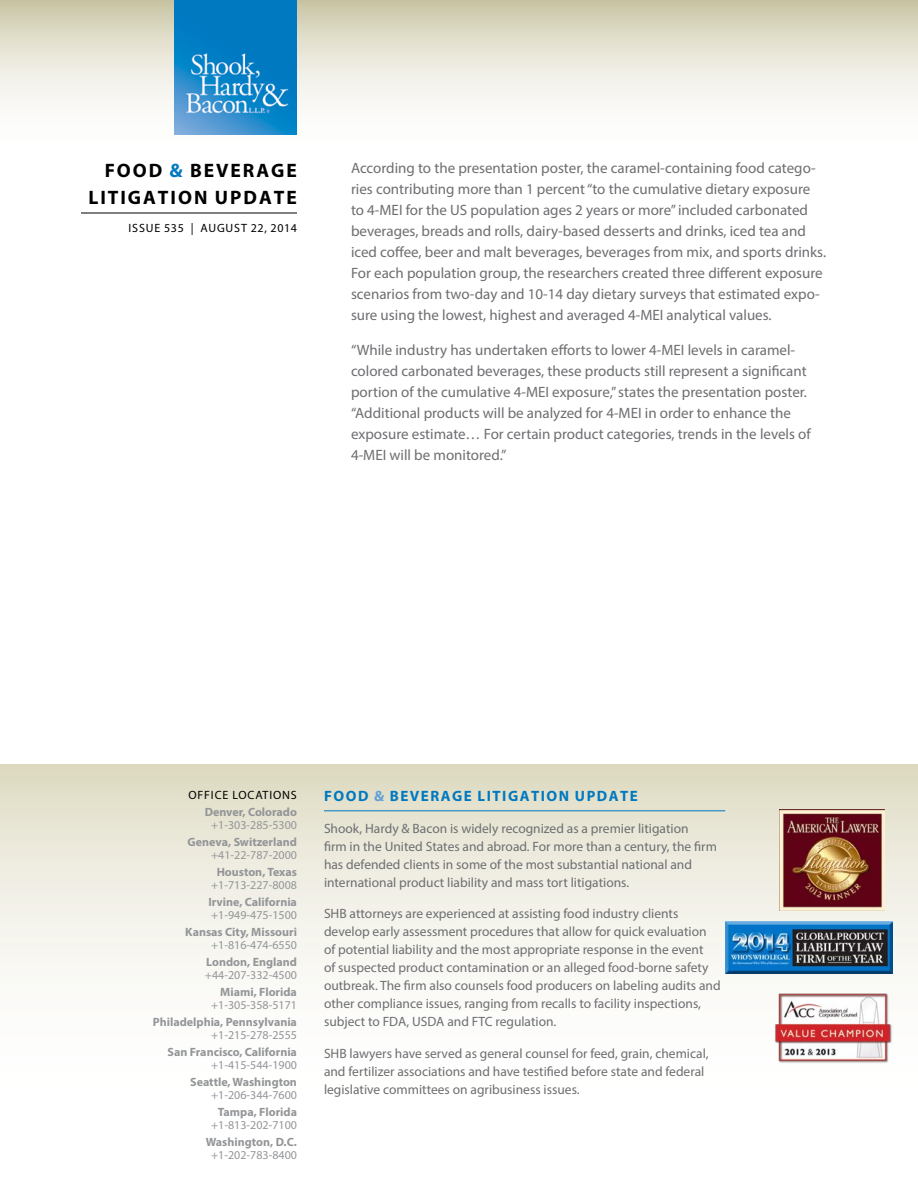
<style>
.page{position:relative;width:918px;height:1188px;background:#fff}
.page>*{position:absolute;margin:0;border:0;box-sizing:border-box;transform-origin:0 0}
.t1{font:700 19.5px/27px "Myriad Pro";letter-spacing:.1em;color:#000}
.t2{font:15px/21px "Myriad Pro";color:#6d6e71}
.t3{font:700 15px "Myriad Pro";letter-spacing:.1em;color:#0079c1}
.t4{font:13.5px/18px "Myriad Pro";color:#6d6e71}
.t5{font:700 12px "Myriad Pro";color:#939598}
.t6{font:12px "Myriad Pro";color:#939598}
.t7{font:12px "Myriad Pro";letter-spacing:.05em;color:#000}
.s1{color:#0079c1}
.s2{color:#63a0d6}
</style>
<div class="page">
<svg style="left:0;top:0;width:918px;height:135px"></svg>
<hr style="left:81px;top:213px;width:216px;height:1px;background:#000">
<img style="left:175px;top:0;width:122px;height:135px">
<div style="left:1px;top:764px;width:917px;height:414px;background:linear-gradient(to bottom,#e5e2cf,#fff)"></div>
<hr style="left:324px;top:810px;width:401px;height:1px;background:#0079c1">
<img style="left:780px;top:810px;width:105px;height:100px">
<img style="left:725px;top:921px;width:167px;height:53px">
<img style="left:774px;top:992px;width:118px;height:71px">
<h1 class="t1" style="left:88px;top:156px;width:210px;text-indent:16px">Food <span class="s1">&amp;</span> Beverage<br>Litigation UPDATE</h1>
<p class="t7" style="left:129px;top:221px;width:170px">Issue 535 | AUGUST 22, 2014</p>
<p class="t2" style="left:351px;top:157px;width:477px">According to the presentation poster, the caramel-containing food catego&shy;ries contributing more than 1 percent “to the cumulative dietary exposure to 4-MEI for the US population ages 2 years or more” included carbonated beverages, breads and rolls, dairy-based desserts and drinks, iced tea and iced coffee, beer and malt beverages, beverages from mix, and sports drinks.<br>For each population group, the researchers created three different exposure scenarios from two-day and 10-14 day dietary surveys that estimated expo&shy;sure using the lowest, highest and averaged 4-MEI analytical values.</p>
<p class="t2" style="left:351px;top:339px;width:461px">“While industry has undertaken efforts to lower 4-MEI levels in caramel&shy;colored carbonated beverages, these products still represent a significant portion of the cumulative 4-MEI exposure,” states the presentation poster. “Additional products will be analyzed for 4-MEI in order to enhance the exposure estimate… For certain product categories, trends in the levels of 4-MEI will be monitored.”</p>
<p class="t7" style="left:188px;top:788px;width:8px">offic</p>
<p class="t7" style="left:222px;top:788px;width:18px">e location</p>
<p class="t7" style="left:291px;top:788px;width:7px">s</p>
<p class="t5" style="left:205px;top:804px;width:94px">Denver, Colorado</p>
<p class="t6" style="left:211px;top:818px;width:87px">+1-303-285-5300</p>
<p class="t5" style="left:188px;top:834px;width:111px">Geneva, Switzerland</p>
<p class="t6" style="left:211px;top:848px;width:87px">+41-22-787-2000</p>
<p class="t5" style="left:217px;top:864px;width:82px">Houston, Texas</p>
<p class="t6" style="left:211px;top:878px;width:87px">+1-713-227-8008</p>
<p class="t5" style="left:208px;top:894px;width:90px">Irvine, California</p>
<p class="t6" style="left:211px;top:908px;width:87px">+1-949-475-1500</p>
<p class="t5" style="left:185px;top:924px;width:113px">Kansas City, Missouri</p>
<p class="t6" style="left:211px;top:938px;width:87px">+1-816-474-6550</p>
<p class="t5" style="left:206px;top:954px;width:92px">London, England</p>
<p class="t6" style="left:205px;top:968px;width:94px">+44-207-332-4500</p>
<p class="t5" style="left:220px;top:984px;width:78px">Miami, Florida</p>
<p class="t6" style="left:211px;top:998px;width:87px">+1-305-358-5171</p>
<p class="t5" style="left:153px;top:1014px;width:146px">Philadelphia, Pennsylvania</p>
<p class="t6" style="left:211px;top:1028px;width:87px">+1-215-278-2555</p>
<p class="t5" style="left:167px;top:1044px;width:131px">San Francisco, California</p>
<p class="t6" style="left:211px;top:1058px;width:87px">+1-415-544-1900</p>
<p class="t5" style="left:190px;top:1074px;width:108px">Seattle, Washington</p>
<p class="t6" style="left:211px;top:1088px;width:87px">+1-206-344-7600</p>
<p class="t5" style="left:218px;top:1104px;width:81px">Tampa, Florida</p>
<p class="t6" style="left:211px;top:1118px;width:87px">+1-813-202-7100</p>
<p class="t5" style="left:206px;top:1134px;width:93px">Washington, D.C.</p>
<p class="t6" style="left:211px;top:1148px;width:87px">+1-202-783-8400</p>
<p class="t6" style="left:285px;top:1132px;width:27px">13 |</p>
<p class="t3" style="left:324px;top:787px;width:284px">Food <span class="s2">&amp;</span> Beverage Litigation UPDATE</p>
<p class="t4" style="left:324px;top:819px;width:394px">Shook, Hardy &amp; Bacon is widely recognized as a premier litigation<br>firm in the United States and abroad. For more than a century, the firm has defended clients in some of the most substantial national and international product liability and mass tort litigations.</p>
<p class="t4" style="left:324px;top:905px;width:398px">SHB attorneys are experienced at assisting food industry clients develop early assessment procedures that allow for quick evaluation of potential liability and the most appropriate response in the event<br>of suspected product contamination or an alleged food-borne safety outbreak. The firm also counsels food producers on labeling audits and other compliance issues, ranging from recalls to facility inspections, subject to FDA, USDA and FTC regulation.</p>
<p class="t4" style="left:324px;top:1044px;width:386px">SHB lawyers have served as general counsel for feed, grain, chemical, and fertilizer associations and have testified before state and federal legislative committees on agribusiness issues.</p>
</div>
